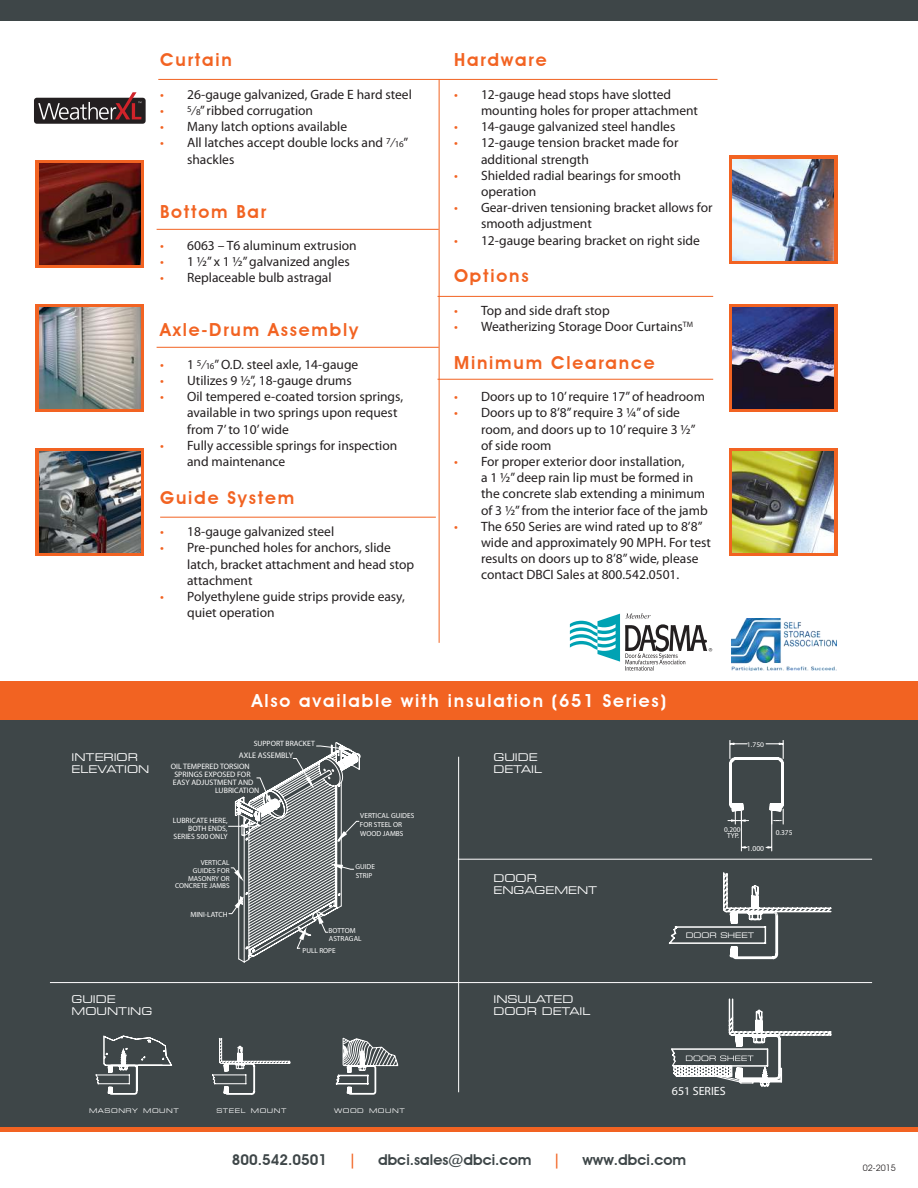
<style>
.page{position:relative;width:918px;height:1188px;background:#fff}
.page>*{position:absolute;margin:0;border:0;box-sizing:border-box;transform-origin:0 0}
.t1{font:600 18px "Advantage";letter-spacing:.1em;color:#f26322}
.t2{font:600 18px "Advantage";letter-spacing:.1em;color:#fff}
.t3{font:600 15px "Advantage";color:#3e4648}
.t4{font:600 15px "Advantage";color:#f26322}
.t5{font:13.5px/16.2px "Myriad Pro";color:#231f20}
.t6{font:12px "Myriad Pro";color:#fff}
.t7{font:expanded 10.5px/12.6px "Square 721 BT";color:#fff}
.t8{font:9px "Advantage";color:#231f20}
.t9{font:8.1px "Myriad Pro";color:#fff}
.t10{font:7.95px/16.4px "Myriad Pro";color:#fff}
.t11{font:7.8px/7.9px "Myriad Pro";color:#fff;text-align:right}
.t12{font:7.65px "Myriad Pro";color:#fff}
.t13{font:7.5px "Myriad Pro";color:#fff}
.t14{font:expanded 7.5px "Square 721 BT";color:#fff}
.t15{font:7.35px/9.1px "Myriad Pro";color:#fff}
.t16{font:7.2px/7.6px "Myriad Pro";color:#fff;text-align:right}
.t17{font:7.05px "Myriad Pro";color:#fff;scale:1.08 1}
.t18{font:expanded 6.3px "Square 721 BT";letter-spacing:.085em;color:#fff}
.s1{color:#f26322}
.s2{font-size:9px}
</style>
<div class="page">
<div style="left:0;top:0;width:918px;height:20px;background:#3e4648"></div>
<svg style="left:570px;top:613px;width:142px;height:58px"></svg>
<hr style="left:439px;top:79px;width:1px;height:564px;background:#f26322">
<hr style="left:158px;top:79px;width:560px;height:1px;background:#f26322">
<hr style="left:438px;top:296px;width:275px;height:1px;background:#f26322">
<hr style="left:438px;top:379px;width:275px;height:1px;background:#f26322">
<hr style="left:157px;top:347px;width:282px;height:1px;background:#f26322">
<hr style="left:157px;top:229px;width:282px;height:1px;background:#f26322">
<hr style="left:160px;top:517px;width:276px;height:1px;background:#f26322">
<img style="left:731px;top:619px;width:106px;height:52px">
<div style="left:36px;top:160px;width:108px;height:108px;background:#f26322"></div>
<img style="left:39px;top:163px;width:101px;height:102px">
<div style="left:36px;top:304px;width:108px;height:108px;background:#f26322"></div>
<img style="left:39px;top:307px;width:101px;height:102px">
<div style="left:36px;top:448px;width:108px;height:108px;background:#f26322"></div>
<img style="left:39px;top:451px;width:101px;height:102px">
<svg style="left:729px;top:156px;width:108px;height:108px"></svg>
<img style="left:733px;top:159px;width:101px;height:101px">
<div style="left:729px;top:304px;width:108px;height:108px;background:#f26322"></div>
<img style="left:733px;top:307px;width:101px;height:102px">
<div style="left:0;top:681px;width:918px;height:450px;background:#f26322"></div>
<div style="left:0;top:720px;width:918px;height:407px;background:#3e4648"></div>
<hr style="left:458px;top:757px;width:1px;height:335px;background:#fff">
<hr style="left:458px;top:859px;width:414px;height:1px;background:#fff">
<hr style="left:50px;top:982px;width:822px;height:1px;background:#fff">
<svg style="left:228px;top:742px;width:133px;height:221px"></svg>
<svg style="left:728px;top:740px;width:56px;height:112px"></svg>
<svg style="left:95px;top:1035px;width:78px;height:60px"></svg>
<svg style="left:212px;top:1038px;width:79px;height:57px"></svg>
<svg style="left:335px;top:1037px;width:64px;height:58px"></svg>
<svg style="left:668px;top:872px;width:164px;height:88px"></svg>
<svg style="left:671px;top:998px;width:161px;height:89px"></svg>
<div style="left:34px;top:98px;width:112px;height:26px;background:#231f20;border-radius:3px"></div>
<svg style="left:38px;top:92px;width:103px;height:28px"></svg>
<div style="left:729px;top:448px;width:108px;height:108px;background:#f26322"></div>
<img style="left:733px;top:451px;width:101px;height:102px">
<h1 class="t1" style="left:160px;top:53px;width:73px">Curtain</h1>
<p class="t5" style="left:160px;top:87px;width:253px"><span class="s1">•</span> 26-gauge galvanized, Grade E hard steel</p>
<p class="t5" style="left:160px;top:104px;width:154px"><span class="s1">•</span> <sup>5</sup>⁄<span class="s2">8</span>” ribbed corrugation</p>
<p class="t5" style="left:160px;top:120px;width:189px"><span class="s1">•</span> Many latch options available</p>
<p class="t5" style="left:187px;top:136px;width:223px;text-indent:-27px"><span class="s1">•</span> All latches accept double locks and <sup>7</sup>⁄<span class="s2">16</span>” shackles</p>
<h1 class="t1" style="left:160px;top:204px;width:107px">Bottom Bar</h1>
<p class="t5" style="left:160px;top:239px;width:198px"><span class="s1">•</span> 6063 – T6 aluminum extrusion</p>
<p class="t5" style="left:160px;top:255px;width:191px"><span class="s1">•</span> 1 ½” x 1 ½” galvanized angles</p>
<p class="t5" style="left:160px;top:271px;width:173px"><span class="s1">•</span> Replaceable bulb astragal</p>
<h1 class="t1" style="left:160px;top:323px;width:200px">Axle-Drum Assembly</h1>
<p class="t5" style="left:160px;top:357px;width:200px"><span class="s1">•</span> 1 <sup>5</sup>⁄<span class="s2">16</span>” O.D. steel axle, 14-gauge</p>
<p class="t5" style="left:160px;top:374px;width:193px"><span class="s1">•</span> Utilizes 9 ½”, 18-gauge drums</p>
<p class="t5" style="left:187px;top:390px;width:218px;text-indent:-27px"><span class="s1">•</span> Oil tempered e-coated torsion springs, available in two springs upon request from 7’ to 10’ wide</p>
<p class="t5" style="left:187px;top:438px;width:212px;text-indent:-27px"><span class="s1">•</span> Fully accessible springs for inspection and maintenance</p>
<h1 class="t1" style="left:160px;top:490px;width:136px">Guide System</h1>
<p class="t5" style="left:160px;top:525px;width:176px"><span class="s1">•</span> 18-gauge galvanized steel</p>
<p class="t5" style="left:187px;top:541px;width:228px;text-indent:-27px"><span class="s1">•</span> Pre-punched holes for anchors, slide latch, bracket attachment and head stop attachment</p>
<p class="t5" style="left:187px;top:590px;width:219px;text-indent:-27px"><span class="s1">•</span> Polyethylene guide strips provide easy, quiet operation</p>
<h1 class="t1" style="left:454px;top:53px;width:94px">Hardware</h1>
<p class="t5" style="left:481px;top:87px;width:219px;text-indent:-27px"><span class="s1">•</span> 12-gauge head stops have slotted mounting holes for proper attachment</p>
<p class="t5" style="left:454px;top:120px;width:223px"><span class="s1">•</span> 14-gauge galvanized steel handles</p>
<p class="t5" style="left:481px;top:136px;width:199px;text-indent:-27px"><span class="s1">•</span> 12-gauge tension bracket made for additional strength</p>
<p class="t5" style="left:481px;top:168px;width:201px;text-indent:-27px"><span class="s1">•</span> Shielded radial bearings for smooth operation</p>
<p class="t5" style="left:481px;top:201px;width:233px;text-indent:-27px"><span class="s1">•</span> Gear-driven tensioning bracket allows for smooth adjustment</p>
<p class="t5" style="left:454px;top:233px;width:247px"><span class="s1">•</span> 12-gauge bearing bracket on right side</p>
<h1 class="t1" style="left:454px;top:269px;width:76px">Options</h1>
<p class="t5" style="left:454px;top:303px;width:157px"><span class="s1">•</span> Top and side draft stop</p>
<p class="t5" style="left:454px;top:320px;width:241px"><span class="s1">•</span> Weatherizing Storage Door Curtains<sup>TM</sup></p>
<h1 class="t1" style="left:454px;top:355px;width:202px">Minimum Clearance</h1>
<p class="t5" style="left:454px;top:390px;width:252px"><span class="s1">•</span> Doors up to 10’ require 17” of headroom</p>
<p class="t5" style="left:481px;top:406px;width:216px;text-indent:-27px"><span class="s1">•</span> Doors up to 8’8” require 3 ¼” of side room, and doors up to 10’ require 3 ½” of side room</p>
<p class="t5" style="left:481px;top:455px;width:228px;text-indent:-27px"><span class="s1">•</span> For proper exterior door installation,<br>a 1 ½” deep rain lip must be formed in the concrete slab extending a minimum of 3 ½” from the interior face of the jamb</p>
<p class="t5" style="left:481px;top:519px;width:231px;text-indent:-27px"><span class="s1">•</span> The 650 Series are wind rated up to 8’8” wide and approximately 90 MPH. For test results on doors up to 8’8” wide, please contact DBCI Sales at 800.542.0501.</p>
<p class="t7" style="left:72px;top:751px;width:79px">INTERIOR<br>ELEVATION</p>
<p class="t7" style="left:72px;top:994px;width:82px">GUIDE<br>MOUNTING</p>
<h1 class="t2" style="left:252px;top:693px;width:416px">Also available with insulation (651 Series)</h1>
<p class="t12" style="left:254px;top:740px;width:63px">SUPPORT BRACKET</p>
<p class="t9" style="left:239px;top:753px;width:56px">AXLE ASSEMBLY</p>
<p class="t10" style="left:171px;top:758px;width:81px">OIL TEMPERED ORSION</p>
<p class="t10" style="left:215px;top:783px;width:46px">LUBRICATION</p>
<p class="t10" style="left:173px;top:758px;width:82px;text-indent:47px">T<br>EASY ADJUSTMENT AND</p>
<p class="t10" style="left:174px;top:766px;width:78px">SPRINGS EXPOSED FOR</p>
<p class="t11" style="left:173px;top:817px;width:56px">LUBRICATE HERE,<br>BOTH ENDS,<br>SERIES 500 ONLY</p>
<p class="t16" style="left:201px;top:859px;width:30px">VERTICAL</p>
<p class="t16" style="left:193px;top:867px;width:38px">GUIDES FOR</p>
<p class="t16" style="left:175px;top:875px;width:56px">MASONRY OR<br>CONCRETE JAMBS</p>
<p class="t13" style="left:190px;top:912px;width:39px">MINI-LATCH</p>
<p class="t15" style="left:360px;top:811px;width:56px">VERTICAL GUIDES</p>
<p class="t15" style="left:360px;top:820px;width:45px">FOR STEEL OR<br>WOOD JAMBS</p>
<p class="t16" style="left:355px;top:863px;width:21px;line-height:9.1px;text-align:left">GUIDE<br>STRIP</p>
<p class="t15" style="left:329px;top:927px;width:35px;line-height:7.6px">BOTTOM<br>ASTRAGAL</p>
<p class="t16" style="left:303px;top:947px;width:35px">PULL ROPE</p>
<p class="t7" style="left:494px;top:751px;width:50px">GUIDE<br>DETAIL</p>
<p class="t7" style="left:494px;top:873px;width:105px">DOOR<br>ENGAGEMENT</p>
<p class="t7" style="left:494px;top:994px;width:98px">INSULATED<br>DOOR DETAIL</p>
<p class="t17" style="left:747px;top:742px;width:17px">1.750</p>
<p class="t15" style="left:724px;top:827px;width:18px;line-height:6.1px;text-align:center">0.200<br>TYP.</p>
<p class="t12" style="left:747px;top:845px;width:19px">1.000</p>
<p class="t13" style="left:776px;top:829px;width:18px">0.375</p>
<p class="t14" style="left:686px;top:932px;width:70px">DOOR SHEET</p>
<p class="t18" style="left:89px;top:1108px;width:91px">MASONRY MOUNT</p>
<p class="t18" style="left:216px;top:1108px;width:72px">STEEL MOUNT</p>
<p class="t18" style="left:334px;top:1108px;width:72px">WOOD MOUNT</p>
<p class="t6" style="left:672px;top:1087px;width:55px">651 SERIES</p>
<p class="t3" style="left:232px;top:1154px;width:97px">800.542.0501</p>
<p class="t4" style="left:349px;top:1154px;width:9px">|</p>
<p class="t3" style="left:378px;top:1154px;width:155px">dbci.sales@dbci.com</p>
<p class="t4" style="left:553px;top:1154px;width:9px">|</p>
<p class="t3" style="left:582px;top:1154px;width:105px">www.dbci.com</p>
<p class="t8" style="left:863px;top:1165px;width:35px">02-2015</p>
</div>
